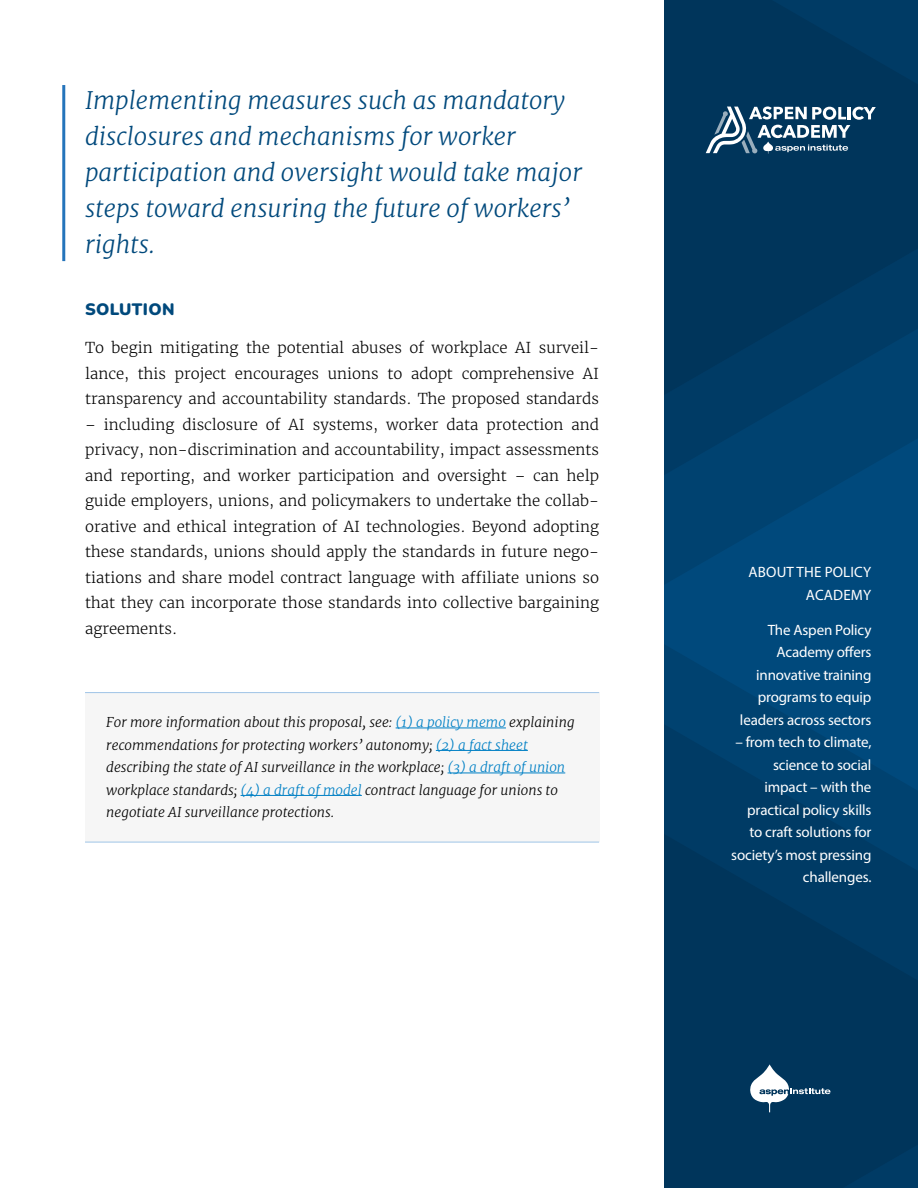
<style>
.page{position:relative;width:918px;height:1188px;background:#fff}
.page>*{position:absolute;margin:0;border:0;box-sizing:border-box;transform-origin:0 0}
.t1{font:italic 300 24px/36px "Merriweather";color:#00497c}
.t2{font:900 16.5px "Nunito";letter-spacing:.02em;color:#00497c}
.t3{font:300 15px/25.5px "Merriweather";color:#000;text-align:justify}
.t4{font:15px/22.5px "Myriad Pro";letter-spacing:-.01em;color:#fff;text-align:right}
.t5{font:15px/22.5px "Myriad Pro";letter-spacing:.01em;color:#fff;text-align:right}
.t6{font:italic 300 13.5px/22.5px "Merriweather";color:#000}
.s1{color:#0080c5}
</style>
<div class="page">
<svg style="left:664px;top:615px;width:254px;height:79px;background:#00487a"></svg>
<svg style="left:664px;top:694px;width:254px;height:110px;background:#004271"></svg>
<svg style="left:664px;top:804px;width:254px;height:384px;background:#00375e"></svg>
<svg style="left:664px;top:0;width:254px;height:615px;background:#003c66"></svg>
<svg style="left:706px;top:106px;width:170px;height:48px"></svg>
<svg style="left:749px;top:1064px;width:82px;height:48px"></svg>
<div style="left:85px;top:693px;width:514px;height:149px;background:#f6f6f6"></div>
<hr style="left:85px;top:842px;width:514px;height:1px;background:#9fc4e7">
<hr style="left:85px;top:692px;width:514px;height:1px;background:#9fc4e7">
<hr style="left:396px;top:728px;width:110px;height:1px;background:#0080c5">
<hr style="left:436px;top:750px;width:92px;height:1px;background:#0080c5">
<hr style="left:448px;top:773px;width:117px;height:1px;background:#0080c5">
<hr style="left:241px;top:795px;width:121px;height:1px;background:#0080c5">
<hr style="left:62px;top:85px;width:3px;height:176px;background:#2574bb">
<h1 class="t1" style="left:85px;top:82px;width:499px">Implementing measures such as mandatory disclosures and mechanisms for worker participation and oversight would take major steps toward ensuring the future of workers’ rights.</h1>
<p class="t2" style="left:85px;top:297px;width:91px">SOLUTION</p>
<p class="t3" style="left:85px;top:335px;width:516px">To begin mitigating the potential abuses of workplace AI surveil&shy;lance, this project encourages unions to adopt comprehensive AI transparency and accountability standards. The proposed standards</p>
<p class="t3" style="left:85px;top:412px;width:516px">– including disclosure of AI systems, worker data protection and privacy, non-discrimination and accountability, impact assessments and reporting, and worker participation and oversight – can help guide employers, unions, and policymakers to undertake the collab&shy;orative and ethical integration of AI technologies. Beyond adopting these standards, unions should apply the standards in future nego&shy;tiations and share model contract language with affiliate unions so that they can incorporate those standards into collective bargaining agreements.</p>
<p class="t6" style="left:106px;top:711px;width:470px">For more information about this proposal, see: <span class="s1">(1) a policy memo</span> explaining recommendations for protecting workers’ autonomy; <span class="s1">(2) a fact sheet </span>describing the state of AI surveillance in the workplace; <span class="s1">(3) a draft of union </span>workplace standards; <span class="s1">(4) a draft of model</span> contract language for unions to negotiate AI surveillance protections.</p>
<p class="t5" style="left:749px;top:561px;width:124px">ABOUT THE POLICY<br>ACADEMY</p>
<p class="t4" style="left:740px;top:618px;width:133px">The Aspen Policy<br>Academy offers innovative training programs to equip leaders across sectors</p>
<p class="t4" style="left:731px;top:731px;width:142px">– from tech to climate, science to social impact – with the practical policy skills to craft solutions for society’s most pressing challenges.</p>
</div>
